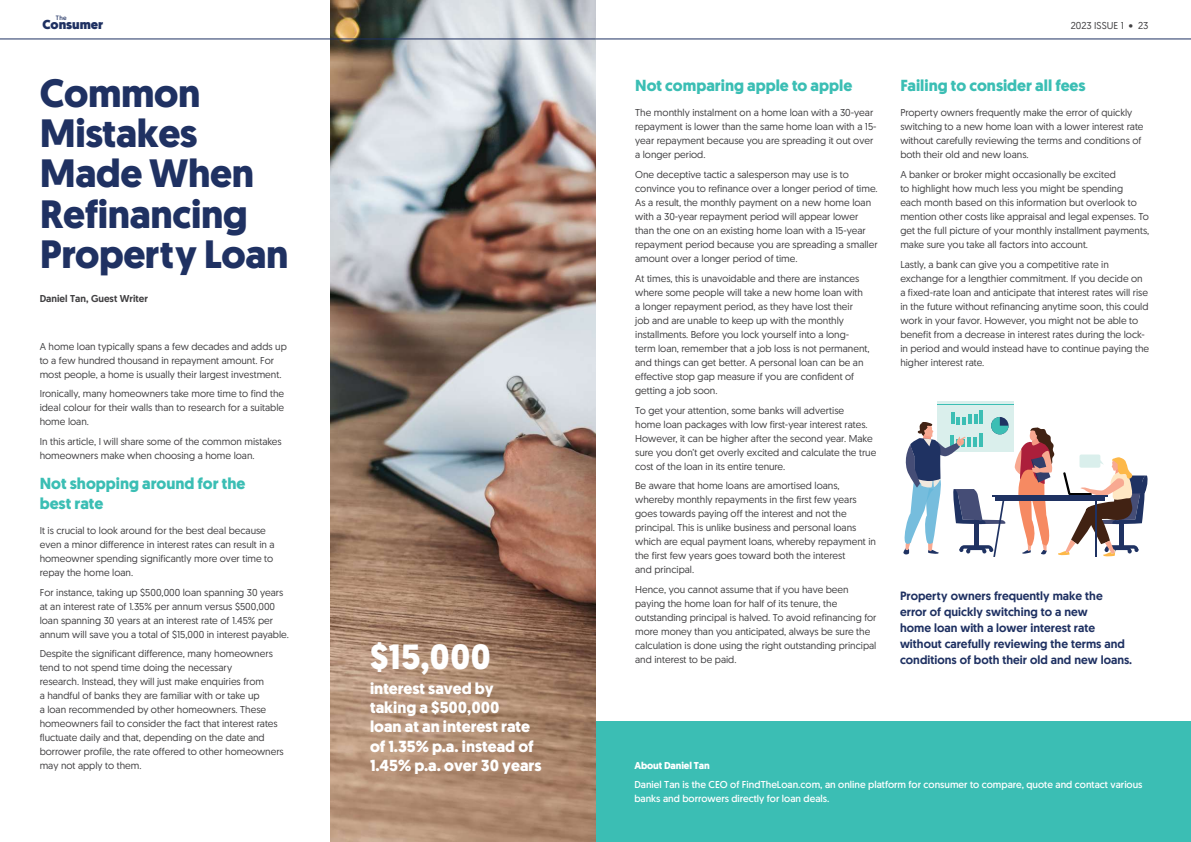
<style>
.page{position:relative;width:1191px;height:842px;background:#fff}
.page>*{position:absolute;margin:0;border:0;box-sizing:border-box;transform-origin:0 0}
.t1{font:700 39.5px/40.3px "Geomanist";letter-spacing:-.01em;color:#1f3162}
.t2{font:700 35px "Geomanist";color:#fff}
.t3{font:700 16px/19.2px "Geomanist";color:#fff}
.t4{font:700 16px/19.2px "Geomanist";color:#3bbeb4}
.t5{font:900 13px "Geomanist";color:#1f3162}
.t6{font:500 12px/16px "Geomanist";color:#1f3162}
.t7{font:10px/14px "Geomanist";color:#414042}
.t8{font:10px/14px "Geomanist";color:#fff}
.t9{font:500 10px "Geomanist";color:#414042}
.t10{font:700 10px "Geomanist";letter-spacing:-.01em;color:#fff}
.t11{font:6.3px "Geomanist";color:#1f3162}
</style>
<div class="page">
<div style="left:595px;top:721px;width:596px;height:121px;background:#3bbeb4"></div>
<img style="left:330px;top:0;width:265px;height:842px">
<hr style="left:992px;top:495px;width:115px;height:2px;background:#1f3262">
<hr style="left:995px;top:497px;width:109px;height:4px;background:#1f3262">
<svg style="left:1014px;top:427px;width:134px;height:130px"></svg>
<div style="left:937px;top:403px;width:76px;height:49px;background:#daefec"></div>
<hr style="left:937px;top:401px;width:76px;height:3px;background:#daefec">
<hr style="left:937px;top:404px;width:76px;height:1px;background:#3cbeb4">
<hr style="left:979px;top:410px;width:3px;height:14px;background:#3cbeb4">
<svg style="left:903px;top:414px;width:105px;height:143px"></svg>
<hr style="left:0;top:39px;width:595px;height:1px;background:#1f3162">
<hr style="left:595px;top:39px;width:596px;height:1px;background:#1f3162">
<p class="t11" style="left:56px;top:14px;width:12px">The</p>
<h3 class="t5" style="left:43px;top:16px;width:62px">Consumer</h3>
<h1 class="t1" style="left:40px;top:73px;width:250px">Common<br>Mistakes<br>Made When<br>Refinancing<br>Property Loan</h1>
<p class="t9" style="left:40px;top:292px;width:110px">Daniel Tan, Guest Writer</p>
<p class="t7" style="left:40px;top:339px;width:249px">A home loan typically spans a few decades and adds up to a few hundred thousand in repayment amount. For most people, a home is usually their largest investment.</p>
<p class="t7" style="left:40px;top:386px;width:246px;text-align:justify">Ironically, many homeowners take more time to find the ideal colour for their walls than to research for a suitable home loan.</p>
<p class="t7" style="left:40px;top:434px;width:244px">In this article, I will share some of the common mistakes homeowners make when choosing a home loan.</p>
<h3 class="t4" style="left:40px;top:474px;width:207px">Not shopping around for the best rate</h3>
<p class="t7" style="left:40px;top:523px;width:236px">It is crucial to look around for the best deal because even a minor difference in interest rates can result in a homeowner spending significantly more over time to repay the home loan.</p>
<p class="t7" style="left:40px;top:585px;width:251px">For instance, taking up $500,000 loan spanning 30 years at an interest rate of 1.35% per annum versus $500,000 loan spanning 30 years at an interest rate of 1.45% per annum will save you a total of $15,000 in interest payable.</p>
<p class="t7" style="left:40px;top:646px;width:246px">Despite the significant difference, many homeowners tend to not spend time doing the necessary<br>research. Instead, they will just make enquiries from<br>a handful of banks they are familiar with or take up<br>a loan recommended by other homeowners. These homeowners fail to consider the fact that interest rates fluctuate daily and that, depending on the date and borrower profile, the rate offered to other homeowners may not apply to them.</p>
<h2 class="t2" style="left:370px;top:633px;width:123px">$15,000</h2>
<h3 class="t3" style="left:370px;top:679px;width:173px">interest saved by taking a $500,000<br>loan at an interest rate of 1.35% p.a. instead of<br>1.45% p.a. over 30 years</h3>
<h3 class="t4" style="left:635px;top:76px;width:219px">Not comparing apple to apple</h3>
<p class="t7" style="left:635px;top:106px;width:243px">The monthly instalment on a home loan with a 30-year repayment is lower than the same home loan with a 15- year repayment because you are spreading it out over a longer period.</p>
<p class="t7" style="left:635px;top:167px;width:244px">One deceptive tactic a salesperson may use is to convince you to refinance over a longer period of time.<br>As a result, the monthly payment on a new home loan with a 30-year repayment period will appear lower than the one on an existing home loan with a 15-year repayment period because you are spreading a smaller amount over a longer period of time.</p>
<p class="t7" style="left:635px;top:271px;width:236px">At times, this is unavoidable and there are instances where some people will take a new home loan with a longer repayment period, as they have lost their job and are unable to keep up with the monthly installments. Before you lock yourself into a long&shy;term loan, remember that a job loss is not permanent, and things can get better. A personal loan can be an effective stop gap measure if you are confident of getting a job soon.</p>
<p class="t7" style="left:635px;top:403px;width:243px">To get your attention, some banks will advertise<br>home loan packages with low first-year interest rates.<br>However, it can be higher after the second year. Make sure you don’t get overly excited and calculate the true cost of the loan in its entire tenure.</p>
<p class="t7" style="left:635px;top:478px;width:242px">Be aware that home loans are amortised loans, whereby monthly repayments in the first few years goes towards paying off the interest and not the principal. This is unlike business and personal loans which are equal payment loans, whereby repayment in the first few years goes toward both the interest<br>and principal.</p>
<p class="t7" style="left:635px;top:582px;width:243px">Hence, you cannot assume that if you have been paying the home loan for half of its tenure, the outstanding principal is halved. To avoid refinancing for more money than you anticipated, always be sure the calculation is done using the right outstanding principal</p>
<p class="t7" style="left:635px;top:652px;width:103px">and interest to be paid.</p>
<p class="t7" style="left:1070px;top:18px;width:79px">2023 ISSUE 1 • 23</p>
<h3 class="t4" style="left:900px;top:76px;width:187px">Failing to consider all fees</h3>
<p class="t7" style="left:900px;top:106px;width:245px">Property owners frequently make the error of quickly switching to a new home loan with a lower interest rate without carefully reviewing the terms and conditions of both their old and new loans.</p>
<p class="t7" style="left:900px;top:167px;width:250px">A banker or broker might occasionally be excited<br>to highlight how much less you might be spending<br>each month based on this information but overlook to mention other costs like appraisal and legal expenses. To get the full picture of your monthly installment payments, make sure you take all factors into account.</p>
<p class="t7" style="left:900px;top:257px;width:250px">Lastly, a bank can give you a competitive rate in exchange for a lengthier commitment. If you decide on a fixed-rate loan and anticipate that interest rates will rise in the future without refinancing anytime soon, this could work in your favor. However, you might not be able to benefit from a decrease in interest rates during the lock&shy;in period and would instead have to continue paying the higher interest rate.</p>
<p class="t6" style="left:900px;top:588px;width:234px">Property owners frequently make the error of quickly switching to a new<br>home loan with a lower interest rate without carefully reviewing the terms and conditions of both their old and new loans.</p>
<p class="t10" style="left:634px;top:758px;width:77px">About Daniel Tan</p>
<p class="t8" style="left:634px;top:778px;width:509px">Daniel Tan is the CEO of FindTheLoan.com, an online platform for consumer to compare, quote and contact various banks and borrowers directly for loan deals.</p>
</div>
